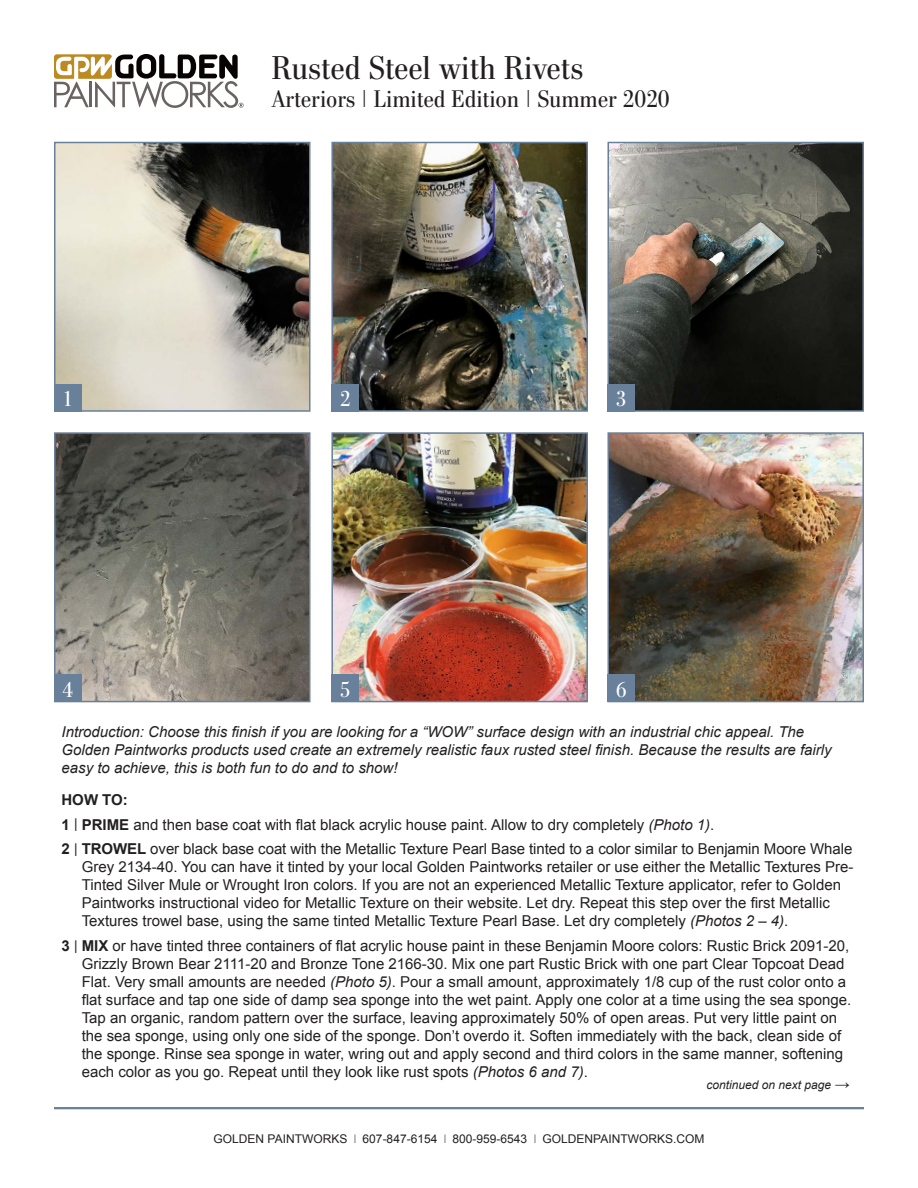
<style>
.page{position:relative;width:918px;height:1188px;background:#fff}
.page>*{position:absolute;margin:0;border:0;box-sizing:border-box;transform-origin:0 0}
.t1{font:33px "Stilson";letter-spacing:.02em;color:#231f20}
.t2{font:24px "Stilson";letter-spacing:.02em;color:#231f20}
.t3{font:21.6px "Stilson";color:#fff}
.t4{font:15px/18px "Arial";color:#231f20}
.t5{font:italic 15px/18px "Arial";color:#231f20}
.t6{font:700 15px "Arial";color:#231f20}
.t7{font:12px "Arial";color:#231f20}
.t8{font:italic 12px "Arial";color:#231f20}
.s1{font-weight:700}
.s2{font-size:13.5px}
.s3{font-style:italic}
.s4{font-size:15px}
.s5{font-family:"Stilson"}
</style>
<div class="page">
<img style="left:57px;top:145px;width:250px;height:264px">
<div style="left:54px;top:142px;width:256px;height:270px;border:2px solid #68809a"></div>
<img style="left:334px;top:145px;width:251px;height:264px">
<div style="left:331px;top:142px;width:257px;height:270px;border:2px solid #68809a"></div>
<img style="left:57px;top:435px;width:250px;height:264px">
<div style="left:54px;top:432px;width:256px;height:270px;border:2px solid #68809a"></div>
<img style="left:611px;top:145px;width:250px;height:264px">
<div style="left:608px;top:142px;width:256px;height:270px;border:2px solid #68809a"></div>
<img style="left:611px;top:435px;width:250px;height:264px">
<div style="left:608px;top:432px;width:256px;height:270px;border:2px solid #68809a"></div>
<svg style="left:54px;top:54px;width:190px;height:54px"></svg>
<div style="left:54px;top:384px;width:28px;height:28px;background:#68809a"></div>
<div style="left:331px;top:384px;width:28px;height:28px;background:#68809a"></div>
<div style="left:608px;top:384px;width:27px;height:28px;background:#68809a"></div>
<hr style="left:54px;top:1107px;width:810px;height:2px;background:#68809a">
<div style="left:54px;top:675px;width:28px;height:27px;background:#68809a"></div>
<div style="left:608px;top:675px;width:27px;height:27px;background:#68809a"></div>
<img style="left:334px;top:435px;width:251px;height:264px">
<div style="left:331px;top:432px;width:257px;height:270px;border:2px solid #68809a"></div>
<div style="left:331px;top:675px;width:28px;height:27px;background:#68809a"></div>
<p class="t1" style="left:272px;top:48px;width:313px">Rusted Steel with Rivets</p>
<p class="t2" style="left:272px;top:85px;width:400px">Arteriors | Limited Edition | Summer 2020</p>
<p class="t3" style="left:65px;top:386px;width:8px">1</p>
<p class="t3" style="left:340px;top:386px;width:11px">2</p>
<p class="t3" style="left:617px;top:386px;width:11px">3</p>
<p class="t3" style="left:63px;top:677px;width:12px">4</p>
<p class="t3" style="left:341px;top:677px;width:11px">5</p>
<p class="t3" style="left:616px;top:677px;width:12px">6</p>
<p class="t5" style="left:62px;top:723px;width:772px">Introduction: Choose this finish if you are looking for a “WOW” surface design with an industrial chic appeal. The<br>Golden Paintworks products used create an extremely realistic faux rusted steel finish. Because the results are fairly easy to achieve, this is both fun to do and to show!</p>
<p class="t6" style="left:62px;top:790px;width:68px">HOW TO:</p>
<p class="t4" style="left:62px;top:816px;width:654px"><span class="s1">1</span> <span class="s2">|</span> <span class="s1">PRIME</span> and then base coat with flat black acrylic house paint. Allow to dry completely <span class="s3">(Photo 1)</span>.</p>
<p class="t4" style="left:82px;top:840px;width:773px;text-indent:-20px"><span class="s1">2</span> <span class="s2">|</span> <span class="s1">TROWEL</span> over black base coat with the Metallic Texture Pearl Base tinted to a color similar to Benjamin Moore Whale Grey 2134-40. You can have it tinted by your local Golden Paintworks retailer or use either the Metallic Textures Pre-Tinted Silver Mule or Wrought Iron colors. If you are not an experienced Metallic Texture applicator, refer to Golden Paintworks instructional video for Metallic Texture on their website. Let dry. Repeat this step over the first Metallic Textures trowel base, using the same tinted Metallic Texture Pearl Base. Let dry completely <span class="s3">(Photos 2 – 4)</span>.</p>
<p class="t4" style="left:82px;top:937px;width:771px;text-indent:-20px"><span class="s1">3</span> <span class="s2">|</span> <span class="s1">MIX</span> or have tinted three containers of flat acrylic house paint in these Benjamin Moore colors: Rustic Brick 2091-20, Grizzly Brown Bear 2111-20 and Bronze Tone 2166-30. Mix one part Rustic Brick with one part Clear Topcoat Dead Flat. Very small amounts are needed <span class="s3">(Photo 5)</span>. Pour a small amount, approximately 1/8 cup of the rust color onto a flat surface and tap one side of damp sea sponge into the wet paint. Apply one color at a time using the sea sponge.<br>Tap an organic, random pattern over the surface, leaving approximately 50% of open areas. Put very little paint on the sea sponge, using only one side of the sponge. Don’t overdo it. Soften immediately with the back, clean side of the sponge. Rinse sea sponge in water, wring out and apply second and third colors in the same manner, softening each color as you go. Repeat until they look like rust spots <span class="s3">(Photos 6 and 7)</span>.</p>
<p class="t8" style="left:706px;top:1077px;width:145px">continued on next page <span class="s4">→</span></p>
<p class="t7" style="left:214px;top:1131px;width:492px">GOLDEN PAINTWORKS <span class="s5">|</span> 607-847-6154 <span class="s5">|</span> 800-959-6543 <span class="s5">|</span> GOLDENPAINTWORKS.COM</p>
</div>
